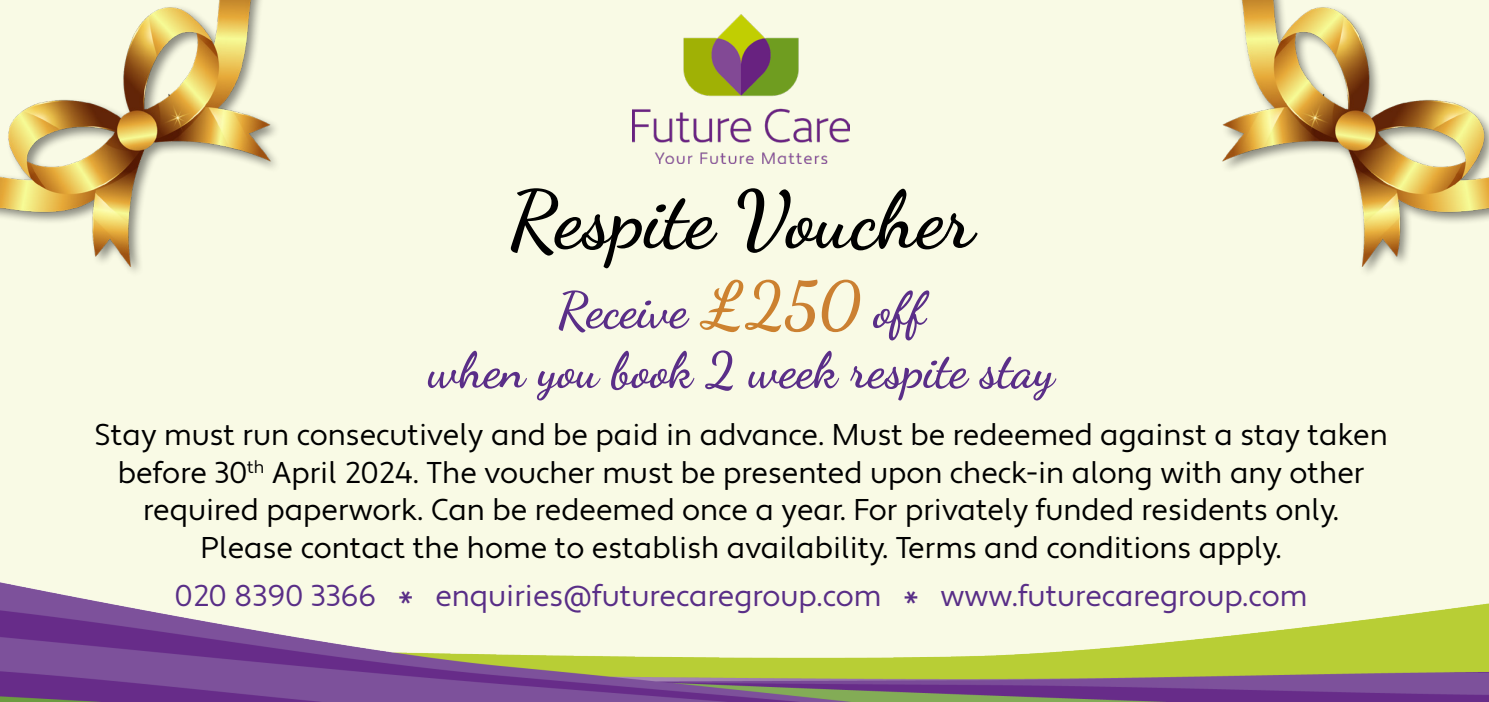
<style>
.page{position:relative;width:1489px;height:702px;background:#fff}
.page>*{position:absolute;margin:0;border:0;box-sizing:border-box;transform-origin:0 0}
.t1{font:700 80px "Dancing Script";color:#000}
.t2{font:700 50px "Dancing Script";color:#5a2e88}
.t3{font:30px/37.5px "Apertura";color:#000;text-align:center}
.t4{font:30px "Apertura";color:#592e87}
.s1{font-size:65px;color:#fff}
</style>
<div class="page">
<div style="left:0;top:0;width:1488px;height:700px;background:#f9fae5"></div>
<img style="left:1222px;top:0;width:266px;height:267px">
<img style="left:632px;top:15px;width:217px;height:148px">
<img style="left:0;top:582px;width:1488px;height:120px">
<img style="left:0;top:0;width:276px;height:267px">
<p class="t1" style="left:508px;top:158px;width:467px">Respite Voucher</p>
<p class="t2" style="left:557px;top:272px;width:369px">Receive <span class="s1">£250</span> off</p>
<p class="t2" style="left:428px;top:332px;width:628px">when you book 2 week respite stay</p>
<p class="t3" style="left:94px;top:417px;width:1294px">Stay must run consecutively and be paid in advance. Must be redeemed against a stay taken before 30<sup>th</sup> April 2024. The voucher must be presented upon check-in along with any other required paperwork. Can be redeemed once a year. For privately funded residents only.</p>
<p class="t3" style="left:201px;top:530px;width:1082px">Please contact the home to establish availability. Terms and conditions apply.</p>
<p class="t4" style="left:175px;top:577px;width:1133px">020 8390 3366 * enquiries@futurecaregroup.com * www.futurecaregroup.com</p>
</div>
